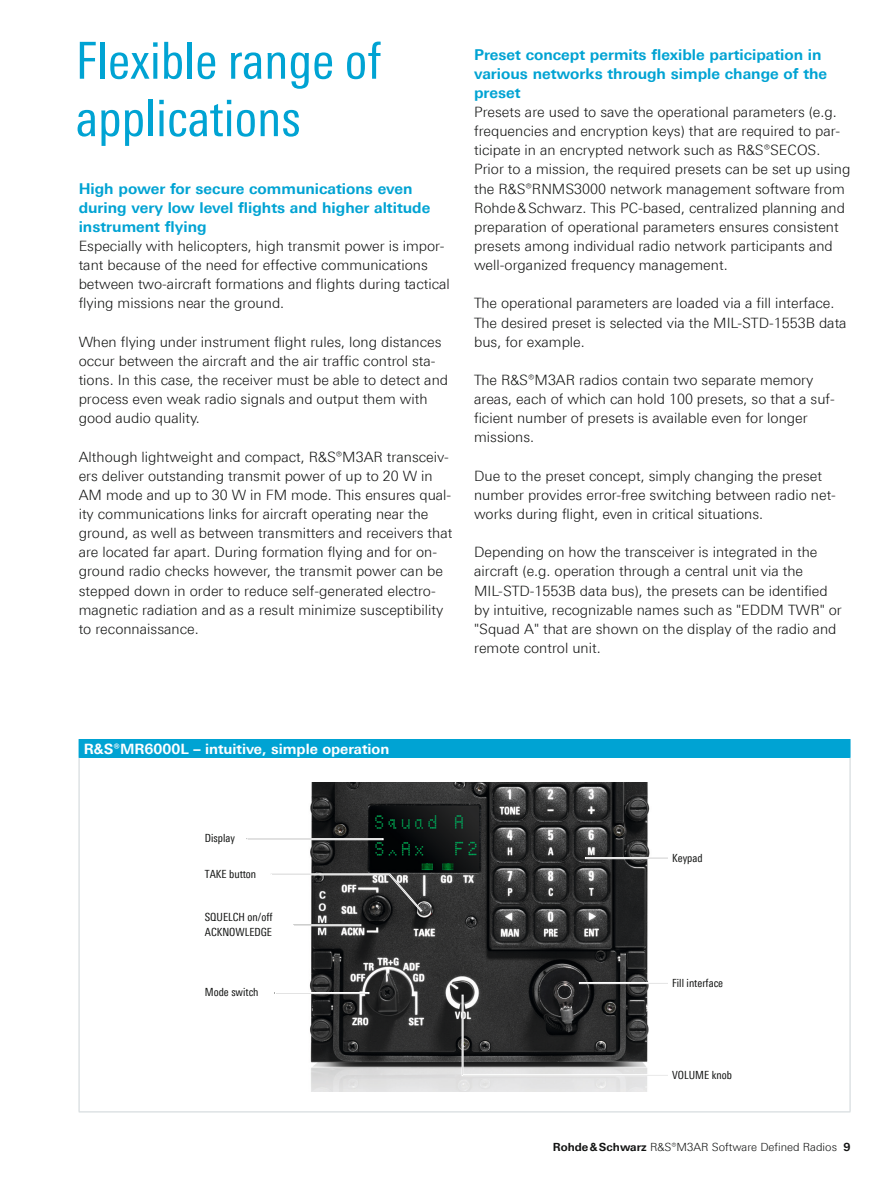
<style>
.page{position:relative;width:893px;height:1191px;background:#fff}
.page>*{position:absolute;margin:0;border:0;box-sizing:border-box;transform-origin:0 0}
.t1{font:51px/57.4px "Linotype Univers 420 Cn";color:#00a3d3}
.t2{font:700 15px/19.2px "Linotype Univers 630";color:#00a3d3}
.t3{font:300 14.25px/19.2px "Linotype Univers 330";color:#131413}
.t4{font:700 14.25px "Linotype Univers 630";color:#fff}
.t5{font:11.25px/14.9px "Linotype Univers 420 Cn";color:#131413}
.t6{font:300 11.25px "Linotype Univers 330";color:#131413}
.s1{font-family:"Linotype Univers 630";font-weight:700}
</style>
<div class="page">
<div style="left:79px;top:739px;width:771px;height:19px;background:#00a3d3"></div>
<svg style="left:850px;top:739px;width:1px;height:19px"></svg>
<hr style="left:79px;top:758px;width:1px;height:353px;background:#cdd4d7">
<hr style="left:850px;top:758px;width:1px;height:353px;background:#cdd4d7">
<hr style="left:79px;top:1111px;width:771px;height:1px;background:#cdd4d7">
<img style="left:274px;top:783px;width:376px;height:308px">
<div style="left:585px;top:857px;width:84px;height:2px;border:1px solid #fff"></div>
<div style="left:579px;top:982px;width:90px;height:2px;border:1px solid #fff"></div>
<svg style="left:462px;top:994px;width:206px;height:82px;background:#575757"></svg>
<div style="left:246px;top:838px;width:137px;height:2px;border:1px solid #fff"></div>
<div style="left:275px;top:992px;width:94px;height:2px;border:1px solid #fff"></div>
<div style="left:293px;top:924px;width:68px;height:2px;border:1px solid #fff"></div>
<svg style="left:271px;top:873px;width:151px;height:38px"></svg>
<h1 class="t1" style="left:76px;top:32px;width:307px">Flexible range of applications</h1>
<p class="t2" style="left:79px;top:178px;width:353px">High power for secure communications even during very low level flights and higher altitude instrument flying</p>
<p class="t3" style="left:79px;top:236px;width:373px">Especially with helicopters, high transmit power is impor&shy;tant because of the need for effective communications between two-aircraft formations and flights during tactical flying missions near the ground.</p>
<p class="t3" style="left:79px;top:332px;width:371px">When flying under instrument flight rules, long distances occur between the aircraft and the air traffic control sta&shy;tions. In this case, the receiver must be able to detect and process even weak radio signals and output them with good audio quality.</p>
<p class="t3" style="left:79px;top:447px;width:375px">Although lightweight and compact, R&amp;S®M3AR transceiv&shy;ers deliver outstanding transmit power of up to 20 W in AM mode and up to 30 W in FM mode. This ensures qual&shy;ity communications links for aircraft operating near the ground, as well as between transmitters and receivers that are located far apart. During formation flying and for on&shy;ground radio checks however, the transmit power can be stepped down in order to reduce self-generated electro&shy;magnetic radiation and as a result minimize susceptibility to reconnaissance.</p>
<p class="t2" style="left:474px;top:45px;width:355px">Preset concept permits flexible participation in various networks through simple change of the preset</p>
<p class="t3" style="left:474px;top:102px;width:378px">Presets are used to save the operational parameters (e.g. frequencies and encryption keys) that are required to par&shy;ticipate in an encrypted network such as R&amp;S®SECOS.<br>Prior to a mission, the required presets can be set up using the R&amp;S®RNMS3000 network management software from Rohde&amp;Schwarz. This PC-based, centralized planning and preparation of operational parameters ensures consistent presets among individual radio network participants and well-organized frequency management.</p>
<p class="t3" style="left:474px;top:294px;width:374px">The operational parameters are loaded via a fill interface.<br>The desired preset is selected via the MIL‑STD‑1553B data bus, for example.</p>
<p class="t3" style="left:474px;top:370px;width:362px">The R&amp;S®M3AR radios contain two separate memory areas, each of which can hold 100 presets, so that a suf&shy;ficient number of presets is available even for longer missions.</p>
<p class="t3" style="left:474px;top:466px;width:363px">Due to the preset concept, simply changing the preset number provides error-free switching between radio net&shy;works during flight, even in critical situations.</p>
<p class="t3" style="left:474px;top:542px;width:369px">Depending on how the transceiver is integrated in the aircraft (e.g. operation through a central unit via the MIL‑STD-1553B data bus), the presets can be identified by intuitive, recognizable names such as "EDDM TWR" or "Squad A" that are shown on the display of the radio and remote control unit.</p>
<p class="t4" style="left:84px;top:740px;width:307px">R&amp;S®MR6000L – intuitive, simple operation</p>
<p class="t4" style="left:192px;top:748px;width:216px">Bedienung des ¸MR6000L</p>
<p class="t5" style="left:205px;top:830px;width:32px">Display</p>
<p class="t5" style="left:205px;top:866px;width:53px">TAKE button</p>
<p class="t5" style="left:205px;top:909px;width:69px">SQUELCH on/off<br>ACKNOWLEDGE</p>
<p class="t5" style="left:205px;top:984px;width:55px">Mode switch</p>
<p class="t5" style="left:672px;top:850px;width:32px">Keypad</p>
<p class="t5" style="left:672px;top:975px;width:52px">Fill interface</p>
<p class="t5" style="left:672px;top:1067px;width:61px">VOLUME knob</p>
<p class="t6" style="left:553px;top:1140px;width:299px"><span class="s1">Rohde&amp;Schwarz</span> R&amp;S®M3AR Software Defined Radios <span class="s1">9</span></p>
</div>
